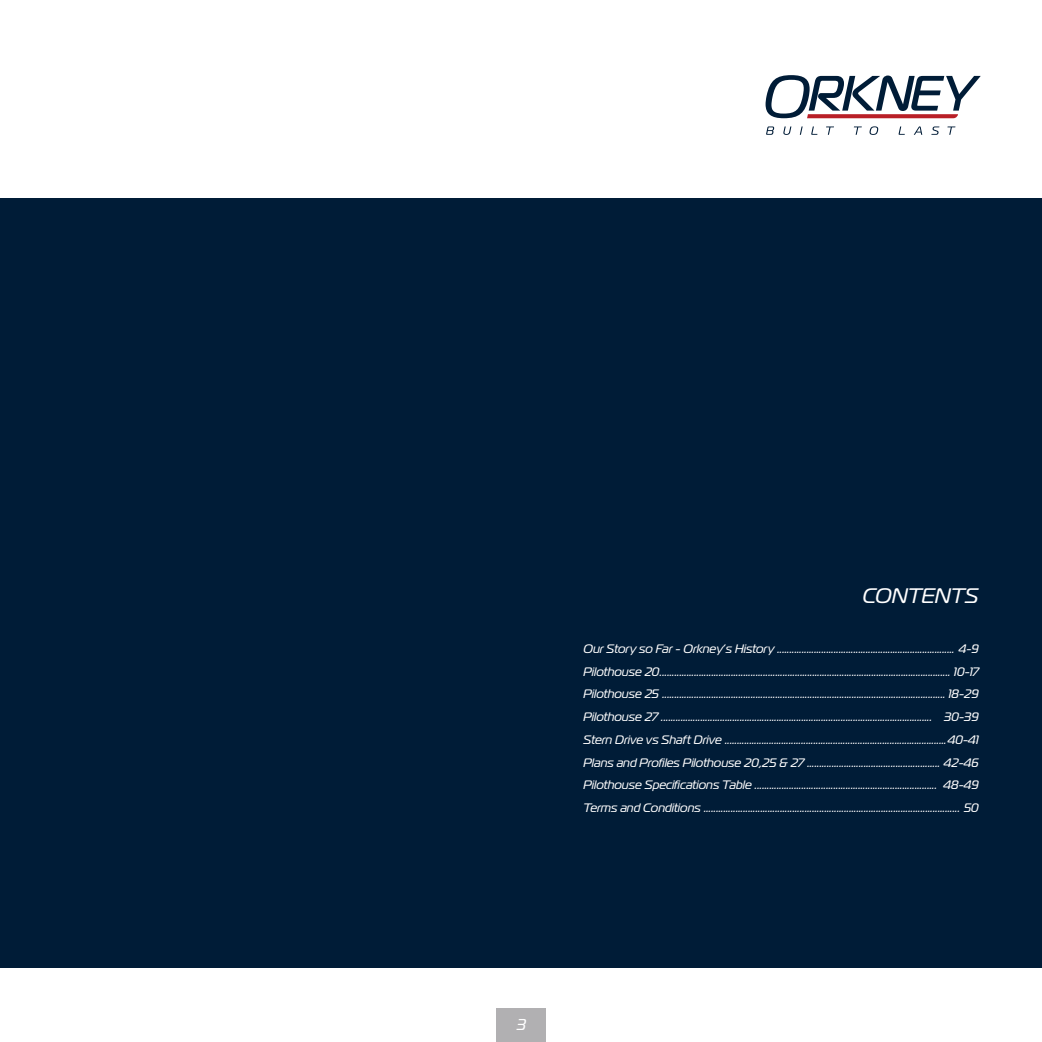
<style>
.page{position:relative;width:1042px;height:1042px;background:#fff}
.page>*{position:absolute;margin:0;border:0;box-sizing:border-box;transform-origin:0 0}
.t1{font:italic 21px "Magistral";color:#fff}
.t2{font:italic 15.75px "Magistral";color:#fff}
.t3{font:italic 12.25px/22.8px "Magistral";color:#fff;text-align:justify}
</style>
<div class="page">
<div style="left:0;top:198px;width:1042px;height:769px;background:#001c37"></div>
<svg style="left:766px;top:126px;width:8px;height:9px"></svg>
<svg style="left:783px;top:126px;width:8px;height:9px"></svg>
<svg style="left:800px;top:126px;width:2px;height:9px"></svg>
<svg style="left:826px;top:126px;width:8px;height:9px"></svg>
<svg style="left:854px;top:126px;width:8px;height:9px"></svg>
<svg style="left:869px;top:126px;width:9px;height:9px"></svg>
<svg style="left:913px;top:126px;width:9px;height:9px"></svg>
<svg style="left:931px;top:126px;width:8px;height:9px"></svg>
<svg style="left:947px;top:126px;width:8px;height:9px"></svg>
<svg style="left:765px;top:75px;width:215px;height:43px"></svg>
<div style="left:496px;top:1008px;width:50px;height:34px;background:#b1b0b2"></div>
<h1 class="t1" style="left:862px;top:583px;width:117px">CONTENTS</h1>
<p class="t3" style="left:583px;top:637px;width:397px">Our Story so Far - Orkney’s History ........................................................................ 4-9<br>Pilothouse 20...................................................................................................................... 10-17<br>Pilothouse 25 ................................................................................................................... 18-29<br>Pilothouse 27 .............................................................................................................. 30-39<br>Stern Drive vs Shaft Drive ..........................................................................................40-41<br>Plans and Profiles Pilothouse 20,25 &amp; 27 ...................................................... 42-46<br>Pilothouse Specifications Table .......................................................................... 48-49<br>Terms and Conditions ........................................................................................................ 50</p>
<p class="t2" style="left:516px;top:1014px;width:11px">3</p>
</div>
